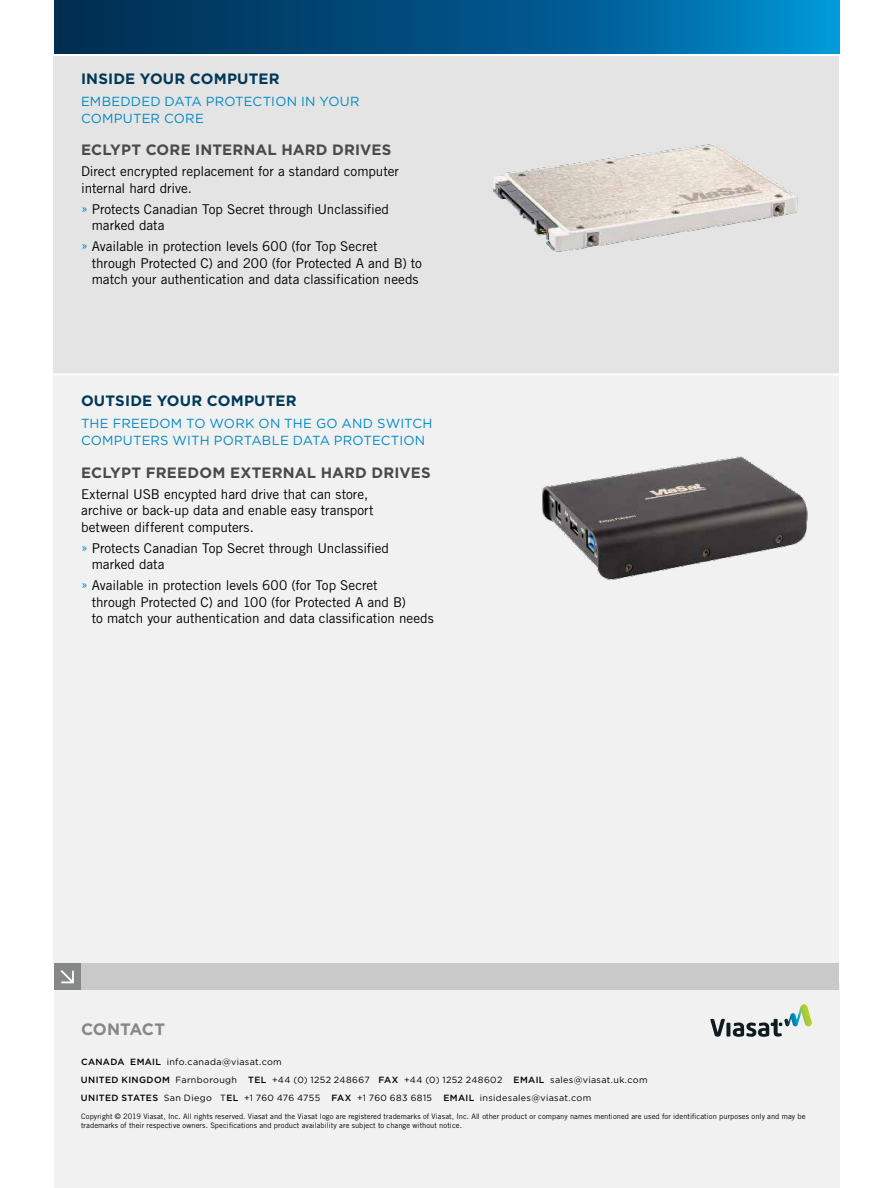
<style>
.page{position:relative;width:893px;height:1188px;background:#fff}
.page>*{position:absolute;margin:0;border:0;box-sizing:border-box;transform-origin:0 0}
.t1{font:700 16.5px "Gotham";letter-spacing:-.01em;color:#868787}
.t2{font:700 15px "Gotham";letter-spacing:.015em;color:#4a4a4b}
.t3{font:700 15px "Gotham";letter-spacing:.015em;color:#003958}
.t4{font:13.5px/16.5px "Trade Gothic LT Std";letter-spacing:-.005em;color:#000}
.t5{font:13.2px/17.2px "Gotham";letter-spacing:.01em;color:#0089c6}
.t6{font:9px/18px "Gotham";letter-spacing:.035em;color:#000}
.t7{font:7.5px/9px "Trade Gothic LT Std";letter-spacing:.01em;color:#000}
.s1{color:#0089c6}
.s2{font-weight:500}
</style>
<div class="page">
<svg style="left:54px;top:0;width:785px;height:54px;background:#005181"></svg>
<div style="left:54px;top:983px;width:785px;height:205px;background:#f1f1f1"></div>
<div style="left:54px;top:963px;width:785px;height:27px;background:#c9c9ca"></div>
<div style="left:54px;top:963px;width:27px;height:27px;background:#868787"></div>
<svg style="left:61px;top:970px;width:13px;height:13px"></svg>
<svg style="left:710px;top:1004px;width:102px;height:33px"></svg>
<div style="left:54px;top:56px;width:785px;height:318px;background:#e4e4e4"></div>
<div style="left:54px;top:374px;width:785px;height:589px;background:#f1f1f1"></div>
<hr style="left:42px;top:374px;width:801px;height:1px;background:#fff">
<img style="left:542px;top:456px;width:266px;height:125px">
<img style="left:437px;top:36px;width:403px;height:216px">
<p class="t3" style="left:81px;top:69px;width:200px">INSIDE YOUR COMPUTER</p>
<p class="t5" style="left:81px;top:92px;width:280px">EMBEDDED DATA PROTECTION IN YOUR<br>COMPUTER CORE</p>
<p class="t2" style="left:81px;top:140px;width:312px">ECLYPT CORE INTERNAL HARD DRIVES</p>
<p class="t4" style="left:81px;top:163px;width:319px">Direct encrypted replacement for a standard computer internal hard drive.</p>
<p class="t4" style="left:92px;top:201px;width:299px;text-indent:-11px"><span class="s1">»</span> Protects Canadian Top Secret through Unclassified marked data</p>
<p class="t4" style="left:92px;top:238px;width:332px;text-indent:-11px"><span class="s1">»</span> Available in protection levels 600 (for Top Secret through Protected C) and 200 (for Protected A and B) to match your authentication and data classification needs</p>
<p class="t3" style="left:81px;top:391px;width:217px">OUTSIDE YOUR COMPUTER</p>
<p class="t5" style="left:81px;top:414px;width:353px">THE FREEDOM TO WORK ON THE GO AND SWITCH<br>COMPUTERS WITH PORTABLE DATA PROTECTION</p>
<p class="t2" style="left:81px;top:462px;width:351px">ECLYPT FREEDOM EXTERNAL HARD DRIVES</p>
<p class="t4" style="left:81px;top:486px;width:294px">External USB encypted hard drive that can store, archive or back-up data and enable easy transport between different computers.</p>
<p class="t4" style="left:92px;top:539px;width:299px;text-indent:-11px"><span class="s1">»</span> Protects Canadian Top Secret through Unclassified marked data</p>
<p class="t4" style="left:92px;top:577px;width:343px;text-indent:-11px"><span class="s1">»</span> Available in protection levels 600 (for Top Secret<br>through Protected C) and 100 (for Protected A and B)<br>to match your authentication and data classification needs</p>
<p class="t1" style="left:81px;top:1019px;width:86px">CONTACT</p>
<p class="t6" style="left:81px;top:1053px;width:202px"><span class="s2">CANADA EMAIL</span> info.canada@viasat.com<br><span class="s2">UNITED KINGDOM</span> Farnborough</p>
<p class="t6" style="left:248px;top:1071px;width:256px"><span class="s2">TEL</span> +44 (0) 1252 248667 <span class="s2">FAX</span> +44 (0) 1252 248602</p>
<p class="t6" style="left:514px;top:1071px;width:135px"><span class="s2">EMAIL</span> sales@viasat.uk.com</p>
<p class="t6" style="left:81px;top:1089px;width:241px"><span class="s2">UNITED STATES</span> San Diego T<span class="s2">EL</span> +1 760 476 4755</p>
<p class="t6" style="left:331px;top:1089px;width:261px"><span class="s2">FAX</span> +1 760 683 6815 <span class="s2">EMAIL</span> insidesales@viasat.com</p>
<p class="t7" style="left:81px;top:1112px;width:726px">Copyright © 2019 Viasat, Inc. All rights reserved. Viasat and the Viasat logo are registered trademarks of Viasat, Inc. All other product or company names mentioned are used for identification purposes only and may be trademarks of their respective owners. Specifications and product availability are subject to change without notice.</p>
</div>
